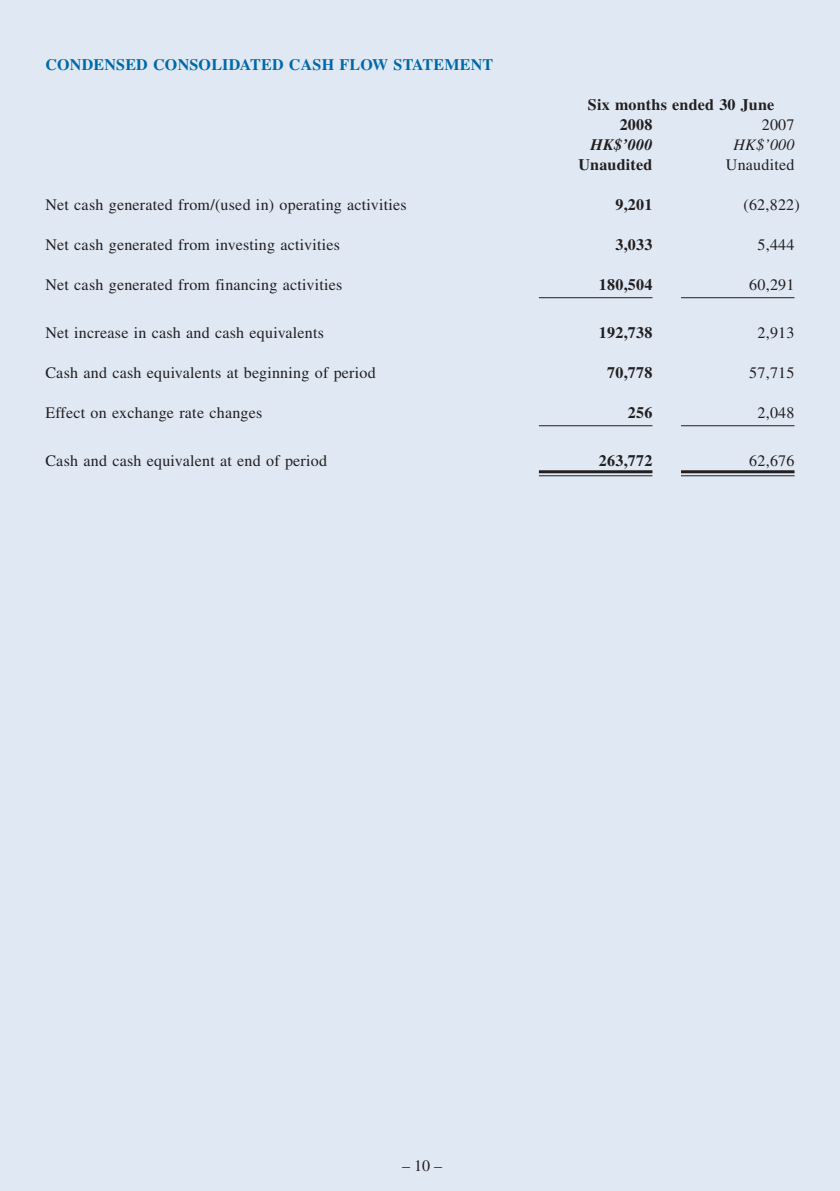
<style>
.page{position:relative;width:840px;height:1191px;background:#fff}
.page>*{position:absolute;margin:0;border:0;box-sizing:border-box;transform-origin:0 0}
.t1{font:16px "Times";letter-spacing:.015em;color:#231f20}
.t2{font:700 16px/20px "Times";letter-spacing:.015em;color:#231f20}
.t3{font:700 16px "Times";letter-spacing:.015em;color:#0068a9}
.t4{font:italic 700 16px "Times";color:#231f20}
.t5{font:italic 16px "Times";color:#231f20}
</style>
<div class="page">
<div style="left:0;top:0;width:839px;height:1191px;background:#dfe8f3"></div>
<hr style="left:538px;top:297px;width:114px;height:1px;background:#231f20">
<hr style="left:680px;top:297px;width:114px;height:1px;background:#231f20">
<hr style="left:538px;top:425px;width:114px;height:1px;background:#231f20">
<hr style="left:680px;top:425px;width:114px;height:1px;background:#231f20">
<hr style="left:538px;top:470px;width:114px;height:3px;background:#231f20">
<hr style="left:538px;top:475px;width:114px;height:1px;background:#231f20">
<hr style="left:680px;top:470px;width:114px;height:3px;background:#231f20">
<hr style="left:680px;top:475px;width:114px;height:1px;background:#231f20">
<p class="t3" style="left:45px;top:59px;width:449px">CONDENSED CONSOLIDATED CASH FLOW STATEMENT</p>
<p class="t2" style="left:619px;top:96px;width:156px;text-indent:-32px">Six months ended 30 June<br>2008</p>
<p class="t1" style="left:761px;top:119px;width:34px">2007</p>
<p class="t4" style="left:590px;top:139px;width:63px">HK$’000</p>
<p class="t5" style="left:733px;top:139px;width:62px">HK$’000</p>
<p class="t2" style="left:578px;top:156px;width:75px">Unaudited</p>
<p class="t1" style="left:725px;top:159px;width:70px">Unaudited</p>
<p class="t1" style="left:45px;top:199px;width:363px">Net cash generated from/(used in) operating activities</p>
<p class="t2" style="left:615px;top:196px;width:38px">9,201</p>
<p class="t1" style="left:743px;top:199px;width:58px">(62,822 )</p>
<p class="t1" style="left:45px;top:239px;width:296px">Net cash generated from investing activities</p>
<p class="t2" style="left:615px;top:236px;width:38px">3,033</p>
<p class="t1" style="left:757px;top:239px;width:38px">5,444</p>
<p class="t1" style="left:45px;top:279px;width:298px">Net cash generated from financing activities</p>
<p class="t2" style="left:598px;top:276px;width:55px">180,504</p>
<p class="t1" style="left:748px;top:279px;width:47px">60,291</p>
<p class="t1" style="left:45px;top:327px;width:280px">Net increase in cash and cash equivalents</p>
<p class="t2" style="left:598px;top:324px;width:55px">192,738</p>
<p class="t1" style="left:757px;top:327px;width:38px">2,913</p>
<p class="t1" style="left:45px;top:367px;width:332px">Cash and cash equivalents at beginning of period</p>
<p class="t2" style="left:607px;top:364px;width:47px">70,778</p>
<p class="t1" style="left:748px;top:367px;width:47px">57,715</p>
<p class="t1" style="left:45px;top:407px;width:218px">Effect on exchange rate changes</p>
<p class="t2" style="left:627px;top:404px;width:26px">256</p>
<p class="t1" style="left:757px;top:407px;width:38px">2,048</p>
<p class="t1" style="left:45px;top:455px;width:283px">Cash and cash equivalent at end of period</p>
<p class="t2" style="left:598px;top:452px;width:55px">263,772</p>
<p class="t1" style="left:748px;top:455px;width:47px">62,676</p>
<p class="t1" style="left:402px;top:1159px;width:41px">– 10 –</p>
</div>
